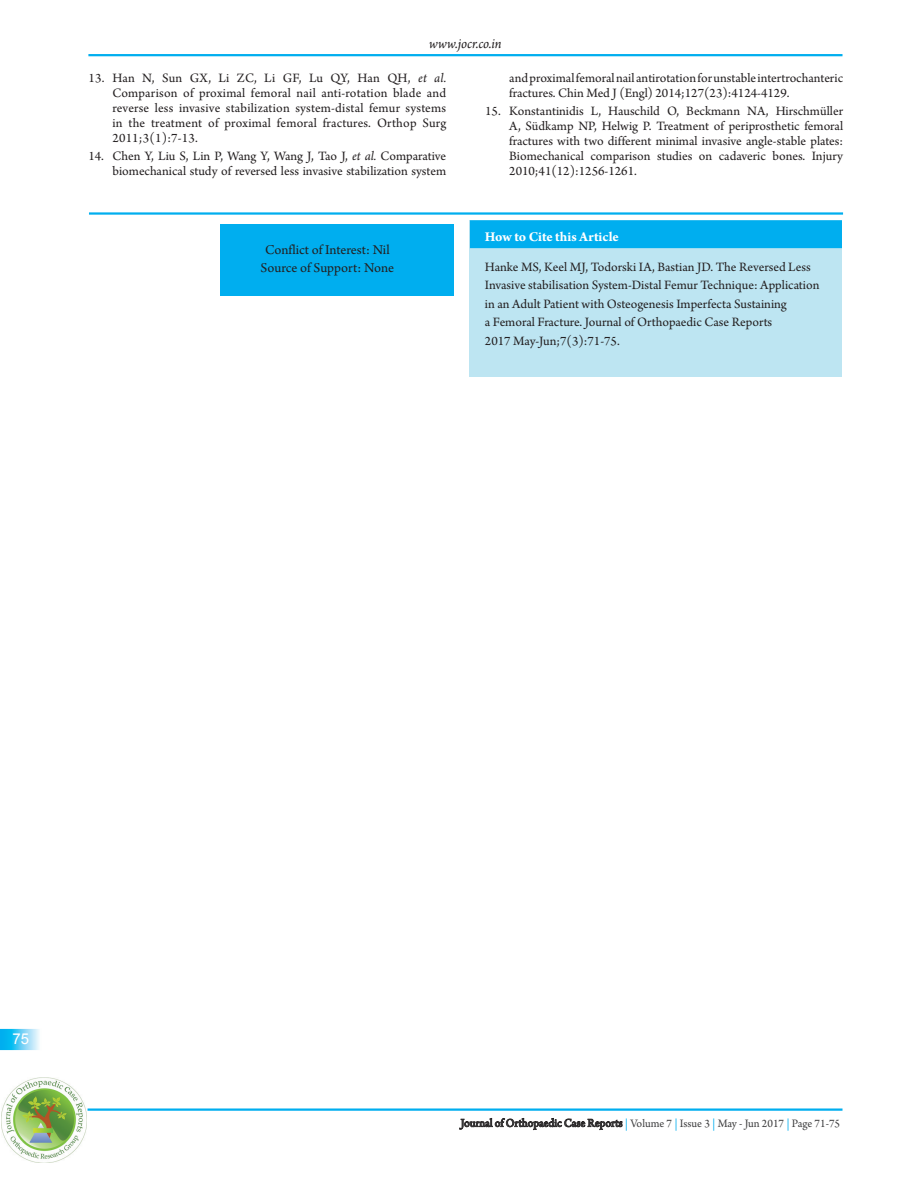
<style>
.page{position:relative;width:918px;height:1188px;background:#fff}
.page>*{position:absolute;margin:0;border:0;box-sizing:border-box;transform-origin:0 0}
.t1{font:italic 15px "Arno Pro";color:#231f20}
.t2{font:15px "Arial";color:#fff}
.t3{font:14.25px/18px "Arno Pro";color:#231f20;text-align:center}
.t4{font:700 14.25px "Arno Pro";color:#fff}
.t5{font:13.5px/15px "Arno Pro";color:#231f20}
.t6{font:12px "Arno Pro";color:#3e3e3f}
.s1{font-style:italic}
.s2{color:#231f20}
.s3{color:#00aeef}
</style>
<div class="page">
<hr style="left:88px;top:54px;width:755px;height:2px;background:#00aeef">
<svg style="left:0;top:1029px;width:40px;height:21px"></svg>
<svg style="left:13px;top:1033px;width:16px;height:11px"></svg>
<img style="left:2px;top:1077px;width:85px;height:86px">
<hr style="left:88px;top:1108px;width:755px;height:3px;background:#00aeef">
<div style="left:220px;top:225px;width:234px;height:71px;background:#00aeef"></div>
<div style="left:470px;top:220px;width:372px;height:157px;background:#bde5f2"></div>
<div style="left:470px;top:220px;width:372px;height:28px;background:#00aeef"></div>
<hr style="left:89px;top:212px;width:754px;height:3px;background:#00aeef">
<p class="t1" style="left:429px;top:34px;width:74px">www.jocr.co.in</p>
<p class="t5" style="left:112px;top:72px;width:335px;text-align:justify;text-indent:-24px">13. Han N, Sun GX, Li ZC, Li GF, Lu QY, Han QH, <span class="s1">et al.<br></span>Comparison of proximal femoral nail anti-rotation blade and reverse less invasive stabilization system-distal femur systems in the treatment of proximal femoral fractures. Orthop Surg 2011;3(1):7-13.</p>
<p class="t5" style="left:88px;top:150px;width:359px;text-align:right">14. Chen Y, Liu S, Lin P, Wang Y, Wang J, Tao J, <span class="s1">et al.</span> Comparative biomechanical study of reversed less invasive stabilization system</p>
<p class="t3" style="left:261px;top:242px;width:135px">Conflict of Interest: Nil<br>Source of Support: None</p>
<p class="t5" style="left:509px;top:72px;width:335px">and proximal femoral nail antirotation for unstable intertrochanteric fractures. Chin Med J (Engl) 2014;127(23):4124-4129.</p>
<p class="t5" style="left:509px;top:105px;width:335px;text-align:justify;text-indent:-24px">15. Konstantinidis L, Hauschild O, Beckmann NA, Hirschmüller A, Südkamp NP, Helwig P. Treatment of periprosthetic femoral fractures with two different minimal invasive angle-stable plates:<br>Biomechanical comparison studies on cadaveric bones. Injury 2010;41(12):1256-1261.</p>
<p class="t4" style="left:485px;top:231px;width:135px">How to Cite this Article</p>
<p class="t5" style="left:485px;top:259px;width:336px;line-height:18.5px">Hanke MS, Keel MJ, Todorski IA, Bastian JD. The Reversed Less Invasive stabilisation System-Distal Femur Technique: Application in an Adult Patient with Osteogenesis Imperfecta Sustaining<br>a Femoral Fracture. Journal of Orthopaedic Case Reports<br>2017 May-Jun;7(3):71-75.</p>
<p class="t2" style="left:13px;top:1030px;width:18px">75</p>
<p class="t6" style="left:461px;top:1118px;width:381px"><span class="s2">Journal of Orthopaedic Case Reports</span> <span class="s3">|</span> Volume 7 <span class="s3">|</span> Issue 3 <span class="s3">|</span> May - Jun 2017 <span class="s3">|</span> Page 71-75</p>
</div>
